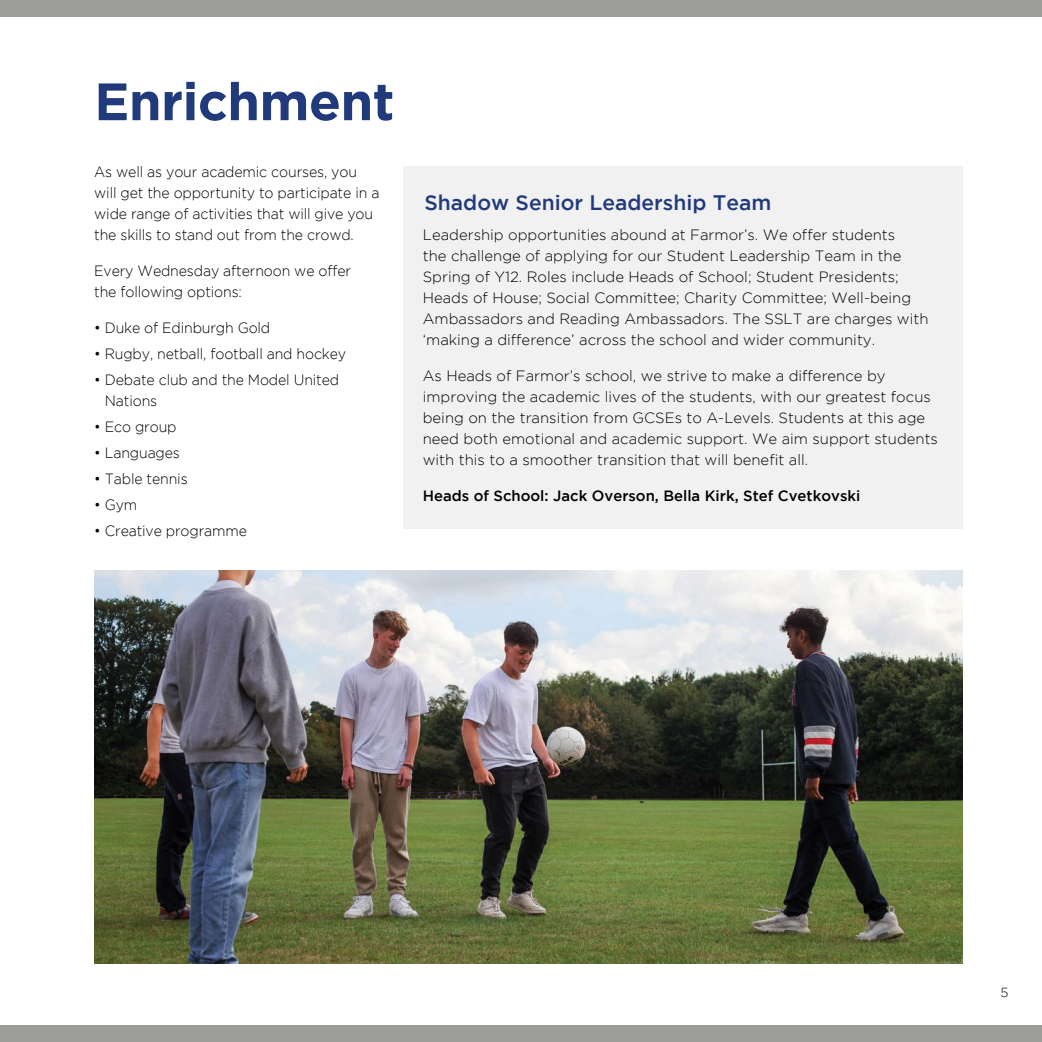
<style>
.page{position:relative;width:1042px;height:1042px;background:#fff}
.page>*{position:absolute;margin:0;border:0;box-sizing:border-box;transform-origin:0 0}
.t1{font:700 52.5px "Gotham";letter-spacing:-.01em;color:#213a7c}
.t2{font:500 21px "Gotham";color:#213a7c}
.t3{font:300 14.88px/21px "Gotham";color:#000}
.t4{font:300 14.88px/21px "Gotham";color:#000;scale:.95 1}
.t5{font:500 14.88px "Gotham";color:#000}
.t6{font:300 13.12px "Gotham";color:#000}
</style>
<div class="page">
<div style="left:403px;top:166px;width:559px;height:362px;background:#f1f1f1"></div>
<img style="left:94px;top:570px;width:868px;height:393px">
<div style="left:0;top:1025px;width:1042px;height:17px;background:#9d9d9c"></div>
<div style="left:0;top:0;width:1042px;height:17px;background:#9d9d9c"></div>
<h1 class="t1" style="left:94px;top:71px;width:302px">Enrichment</h1>
<p class="t4" style="left:94px;top:161px;width:302px">As well as your academic courses, you will get the opportunity to participate in a wide range of activities that will give you the skills to stand out from the crowd.</p>
<p class="t4" style="left:94px;top:260px;width:272px">Every Wednesday afternoon we offer the following options:</p>
<p class="t4" style="left:94px;top:317px;width:187px">• Duke of Edinburgh Gold</p>
<p class="t4" style="left:94px;top:343px;width:267px">• Rugby, netball, football and hockey</p>
<p class="t4" style="left:105px;top:369px;width:248px;text-indent:-11px">• Debate club and the Model United<br>Nations</p>
<p class="t4" style="left:94px;top:416px;width:88px">• Eco group</p>
<p class="t4" style="left:94px;top:442px;width:92px">• Languages</p>
<p class="t4" style="left:94px;top:468px;width:100px">• Table tennis</p>
<p class="t4" style="left:94px;top:494px;width:47px">• Gym</p>
<p class="t4" style="left:94px;top:520px;width:162px">• Creative programme</p>
<h2 class="t2" style="left:424px;top:190px;width:348px">Shadow Senior Leadership Team</h2>
<p class="t3" style="left:423px;top:224px;width:507px">Leadership opportunities abound at Farmor’s. We offer students<br>the challenge of applying for our Student Leadership Team in the Spring of Y12. Roles include Heads of School; Student Presidents; Heads of House; Social Committee; Charity Committee; Well-being Ambassadors and Reading Ambassadors. The SSLT are charges with ‘making a difference’ across the school and wider community.</p>
<p class="t3" style="left:423px;top:365px;width:517px">As Heads of Farmor’s school, we strive to make a difference by improving the academic lives of the students, with our greatest focus being on the transition from GCSEs to A-Levels. Students at this age need both emotional and academic support. We aim support students with this to a smoother transition that will benefit all.</p>
<p class="t5" style="left:423px;top:487px;width:439px">Heads of School: Jack Overson, Bella Kirk, Stef Cvetkovski</p>
<p class="t6" style="left:1000px;top:985px;width:10px">5</p>
</div>
